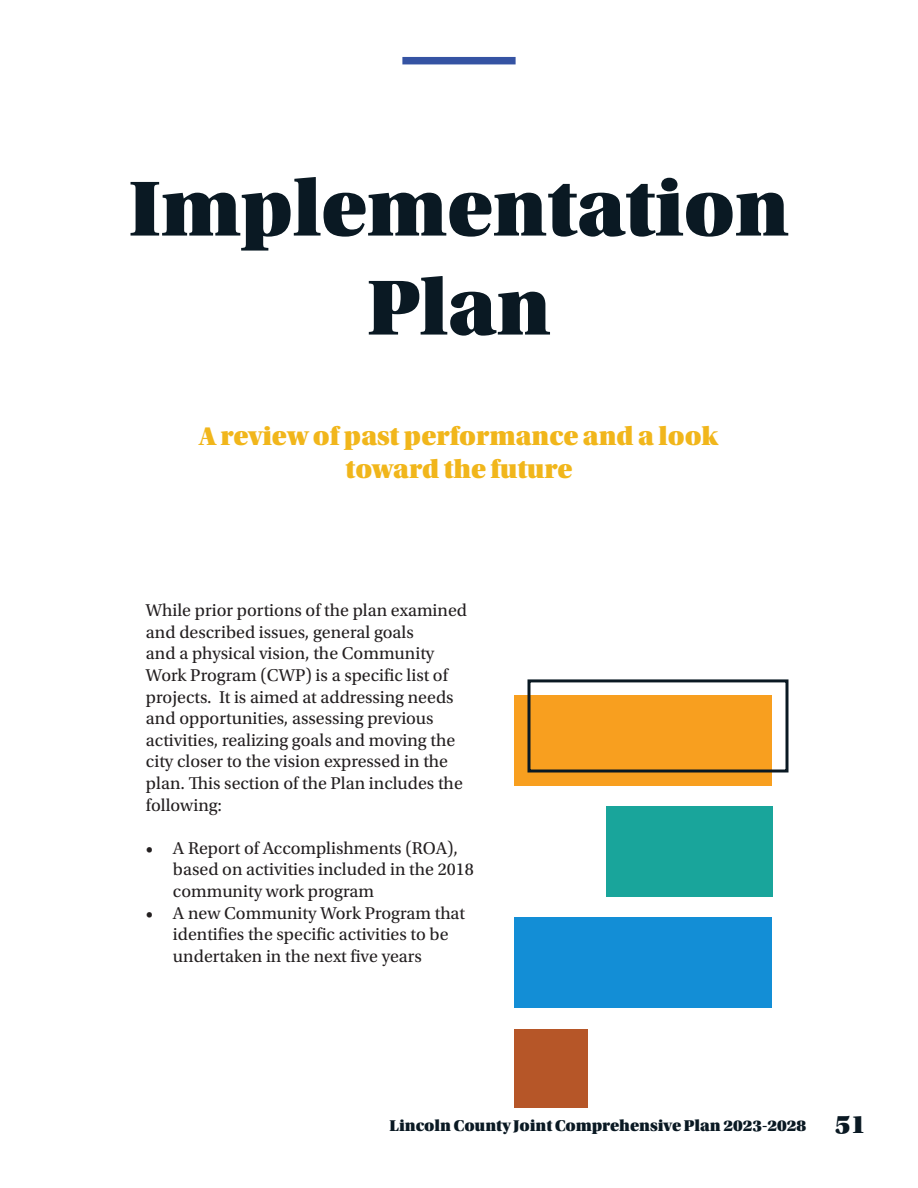
<style>
.page{position:relative;width:918px;height:1188px;background:#fff}
.page>*{position:absolute;margin:0;border:0;box-sizing:border-box;transform-origin:0 0}
.Story_Heading{font:82.5px/99px "Utopia Std Black Headline";color:#0a1923;text-align:center}
.Page_Detail{font:27px "Utopia Std Black Headline";color:#f1b61b}
.Body_Text{font:18px/21.6px "Utopia Std";color:#231f20}
.t1{font:16.5px "Utopia Std Black Headline";color:#0a1923}
.s1{font-size:27px}
</style>
<div class="page">
<div style="left:402px;top:57px;width:114px;height:7px;background:#3553a3"></div>
<div style="left:514px;top:696px;width:258px;height:90px;background:#f89f1f"></div>
<div style="left:606px;top:807px;width:166px;height:90px;background:#19a59b"></div>
<div style="left:514px;top:918px;width:258px;height:90px;background:#138ed6"></div>
<div style="left:514px;top:1030px;width:74px;height:78px;background:#b65628"></div>
<div style="left:528px;top:679px;width:261px;height:93px;border:3px solid #0a1923"></div>
<p class="Story_Heading" style="left:129px;top:161px;width:662px">Implementation<br>Plan</p>
<p class="Page_Detail" style="left:199px;top:422px;width:521px">A review of past performance and a look</p>
<p class="Page_Detail" style="left:346px;top:455px;width:228px">toward the future</p>
<p class="Body_Text" style="left:146px;top:600px;width:323px">While prior portions of the plan examined and described issues, general goals<br>and a physical vision, the Community Work Program (CWP) is a specific list of projects. It is aimed at addressing needs and opportunities, assessing previous activities, realizing goals and moving the city closer to the vision expressed in the plan. This section of the Plan includes the following:</p>
<p class="Body_Text" style="left:173px;top:837px;width:302px;text-indent:-27px">• A Report of Accomplishments (ROA), based on activities included in the 2018 community work program</p>
<p class="Body_Text" style="left:173px;top:902px;width:294px;text-indent:-27px">• A new Community Work Program that identifies the specific activities to be undertaken in the next five years</p>
<p class="t1" style="left:390px;top:1117px;width:478px">Lincoln County Joint Comprehensive Plan 2023-2028 <span class="s1">51</span></p>
</div>
